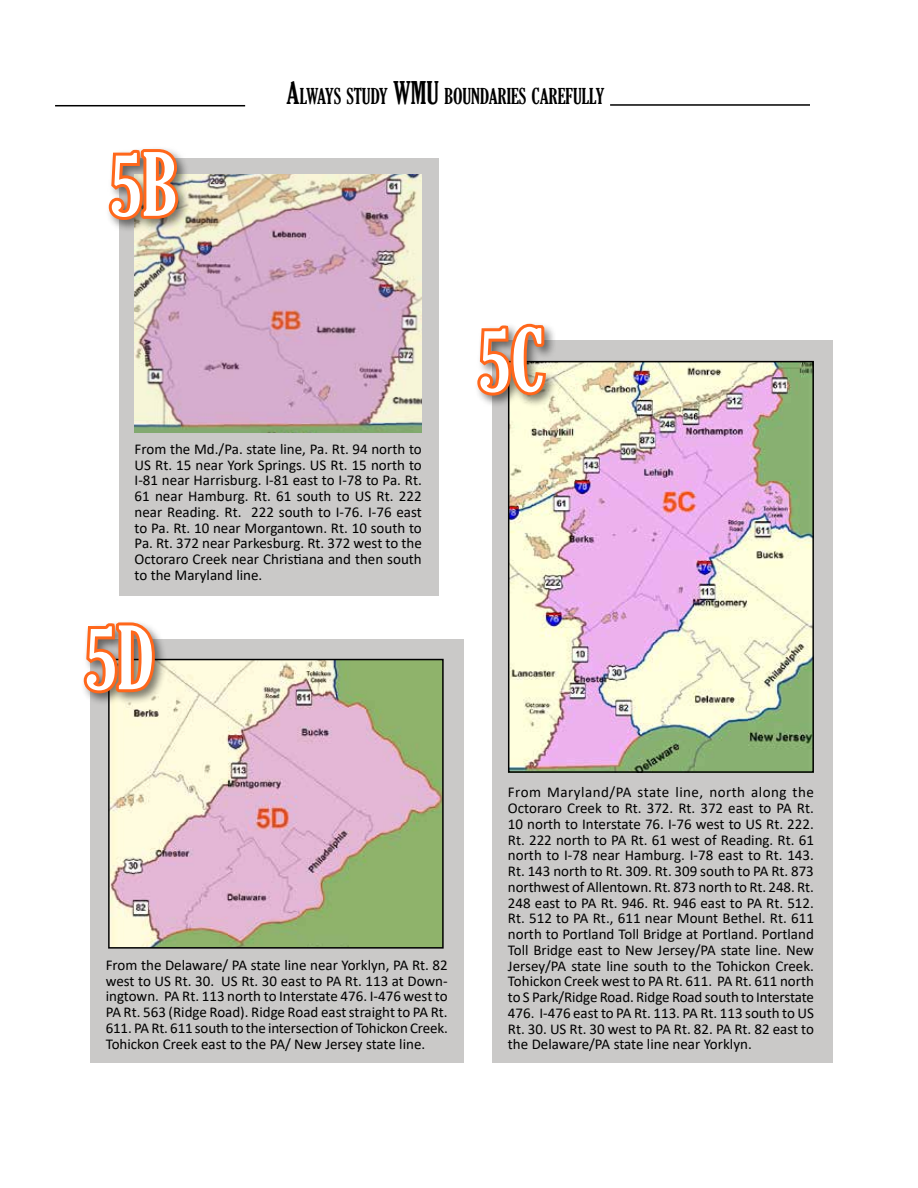
<style>
.page{position:relative;width:918px;height:1188px;background:#fff}
.page>*{position:absolute;margin:0;border:0;box-sizing:border-box;transform-origin:0 0}
.t1{font:extra-condensed 84px "Gloucester";color:#fff}
.t2{font:extra-condensed 21px "Gloucester";color:#000}
.t3{font:15px/15.8px "Calibri";color:#000;text-align:justify}
.s1{font-size:30px}
</style>
<div class="page">
<hr style="left:55px;top:105px;width:190px;height:1px;background:#000">
<hr style="left:610px;top:104px;width:200px;height:2px;background:#000">
<div style="left:492px;top:340px;width:341px;height:723px;background:#cac9c8"></div>
<img style="left:511px;top:364px;width:300px;height:406px">
<div style="left:508px;top:361px;width:306px;height:412px;border:2px solid #000"></div>
<div style="left:474px;top:321px;width:84px;height:87px;background:#000;opacity:.51"></div>
<svg style="left:474px;top:321px;width:76px;height:79px"></svg>
<div style="left:90px;top:639px;width:374px;height:424px;background:#cac9c8"></div>
<img style="left:111px;top:662px;width:330px;height:284px">
<div style="left:108px;top:659px;width:336px;height:290px;border:2px solid #000"></div>
<div style="left:81px;top:620px;width:86px;height:86px;background:#000;opacity:.51"></div>
<svg style="left:81px;top:620px;width:78px;height:78px;background:#db8c61"></svg>
<div style="left:119px;top:159px;width:320px;height:437px;background:#cac9c8"></div>
<img style="left:135px;top:175px;width:287px;height:257px">
<div style="left:106px;top:146px;width:85px;height:87px;background:#000;opacity:.51"></div>
<img style="left:106px;top:146px;width:77px;height:78px">
<h1 class="t1" style="left:110px;top:137px;width:69px">5B</h1>
<h2 class="t2" style="left:287px;top:84px;width:319px"><span class="s1">A</span>LWAYS STUDY <span class="s1">WMU</span> BOUNDARIES CAREFULLY</h2>
<h1 class="t1" style="left:479px;top:312px;width:67px">5C</h1>
<p class="t3" style="left:135px;top:441px;width:289px">From the Md./Pa. state line, Pa. Rt. 94 north to US Rt. 15 near York Springs. US Rt. 15 north to I-81 near Harrisburg. I-81 east to I-78 to Pa. Rt.<br>61 near Hamburg. Rt. 61 south to US Rt. 222 near Reading. Rt. 222 south to I-76. I-76 east to Pa. Rt. 10 near Morgantown. Rt. 10 south to Pa. Rt. 372 near Parkesburg. Rt. 372 west to the Octoraro Creek near Christiana and then south to the Maryland line.</p>
<h1 class="t1" style="left:85px;top:610px;width:71px">5D</h1>
<p class="t3" style="left:106px;top:957px;width:344px">From the Delaware/ PA state line near Yorklyn, PA Rt. 82 west to US Rt. 30. US Rt. 30 east to PA Rt. 113 at Down&shy;ingtown. PA Rt. 113 north to Interstate 476. I-476 west to PA Rt. 563 (Ridge Road). Ridge Road east straight to PA Rt.<br>611. PA Rt. 611 south to the intersection of Tohickon Creek.<br>Tohickon Creek east to the PA/ New Jersey state line.</p>
<p class="t3" style="left:508px;top:784px;width:308px">From Maryland/PA state line, north along the Octoraro Creek to Rt. 372. Rt. 372 east to PA Rt.<br>10 north to Interstate 76. I-76 west to US Rt. 222.<br>Rt. 222 north to PA Rt. 61 west of Reading. Rt. 61 north to I-78 near Hamburg. I-78 east to Rt. 143.<br>Rt. 143 north to Rt. 309. Rt. 309 south to PA Rt. 873 northwest of Allentown. Rt. 873 north to Rt. 248. Rt.<br>248 east to PA Rt. 946. Rt. 946 east to PA Rt. 512.<br>Rt. 512 to PA Rt., 611 near Mount Bethel. Rt. 611 north to Portland Toll Bridge at Portland. Portland Toll Bridge east to New Jersey/PA state line. New Jersey/PA state line south to the Tohickon Creek.<br>Tohickon Creek west to PA Rt. 611. PA Rt. 611 north to S Park/Ridge Road. Ridge Road south to Interstate 476. I-476 east to PA Rt. 113. PA Rt. 113 south to US Rt. 30. US Rt. 30 west to PA Rt. 82. PA Rt. 82 east to the Delaware/PA state line near Yorklyn.</p>
</div>
